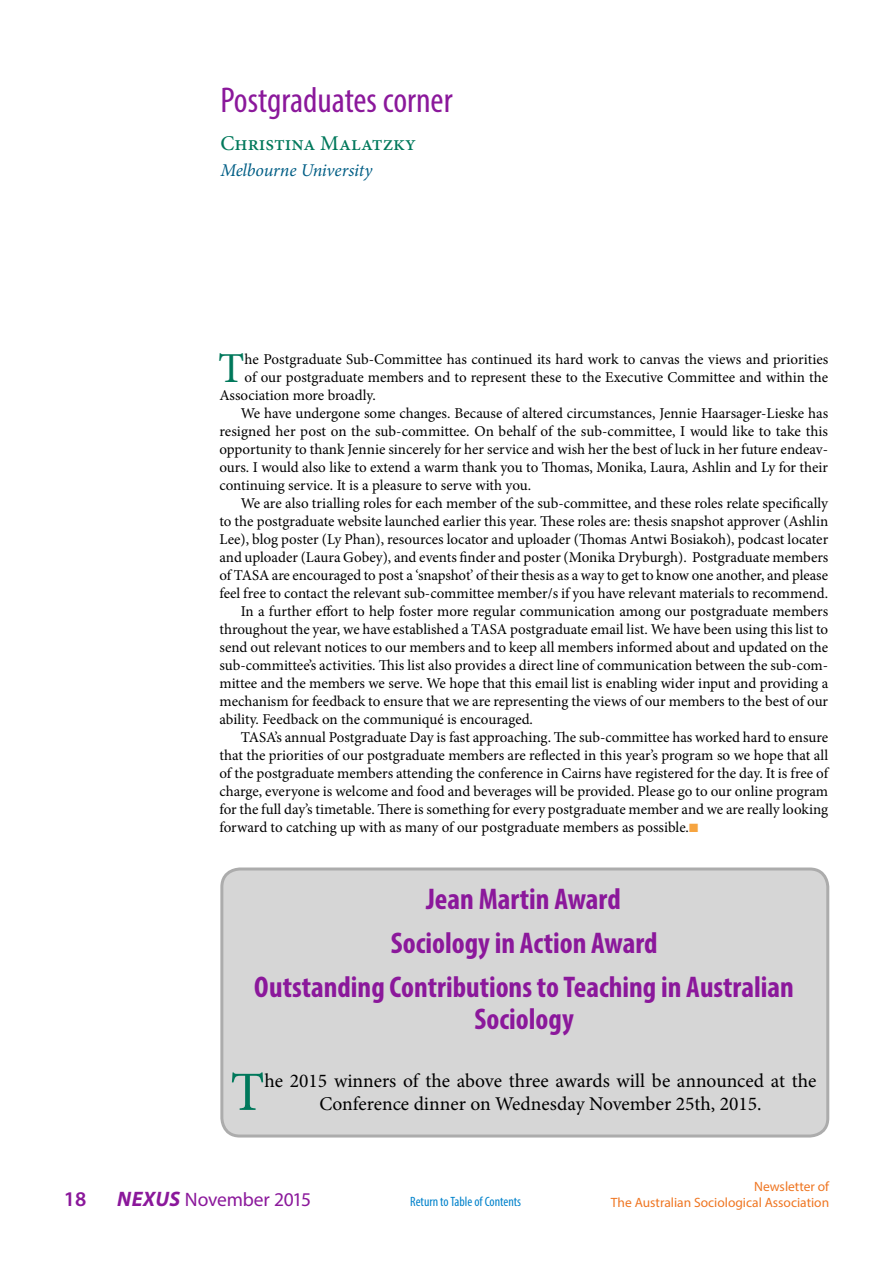
<style>
.page{position:relative;width:893px;height:1263px;background:#fff}
.page>*{position:absolute;margin:0;border:0;box-sizing:border-box;transform-origin:0 0}
.t1{font:55.5px "Minion Pro";color:#00785b}
.Body_text_first{font:42.75px "Minion Pro";color:#00785b}
.Story_header1{font:condensed 36px "Myriad Pro";color:#8b189b}
.Advertisment_Header{font:700 condensed 30px/31.5px "Myriad Pro";color:#8b189b;text-align:center}
.Name{font:500 21px "Minion Pro";color:#00785b}
.t2{font:600 21px "Myriad Pro";color:#8b189b}
.t3{font:19.5px/23.4px "Minion Pro";color:#000;text-align:center}
.t4{font:19.5px "Myriad Pro";letter-spacing:-.015em;color:#8b189b}
.Institution{font:italic 18px "Minion Pro";letter-spacing:-.01em;color:#005e85}
.Body_text{font:15px/18px "Minion Pro";letter-spacing:-.005em;color:#000;text-align:justify}
.Body_text_first-2{font:15px "Minion Pro";color:#000}
.t5{font:13.5px "Myriad Pro";color:#ef7622}
.t6{font:condensed 13.5px "Myriad Pro";color:#0082cb}
.s1{color:#f6a440}
.s2{font-weight:700;font-style:italic;font-size:21px}
</style>
<div class="page">
<div style="left:222px;top:869px;width:606px;height:267px;background:#d6d6d6;border-radius:18px"></div>
<div style="left:220px;top:867px;width:609px;height:270px;border:3px solid #acacac;border-radius:18px"></div>
<p class="Story_header1" style="left:220px;top:78px;width:234px">Postgraduates corner</p>
<p class="Name" style="left:220px;top:129px;width:197px">Christina Malatzky</p>
<p class="Institution" style="left:220px;top:158px;width:153px">Melbourne University</p>
<p class="Body_text_first" style="left:218px;top:340px;width:28px">T</p>
<p class="Body_text_first-2" style="left:245px;top:349px;width:585px">he Postgraduate Sub-Committee has continued its hard work to canvas the views and priorities</p>
<p class="Body_text_first-2" style="left:245px;top:367px;width:585px">of our postgraduate members and to represent these to the Executive Committee and within the</p>
<p class="Body_text_first-2" style="left:219px;top:385px;width:158px">Association more broadly.</p>
<p class="Body_text" style="left:219px;top:404px;width:610px;text-indent:21px">We have undergone some changes. Because of altered circumstances, Jennie Haarsager-Lieske has resigned her post on the sub-committee. On behalf of the sub-committee, I would like to take this opportunity to thank Jennie sincerely for her service and wish her the best of luck in her future endeav&shy;ours. I would also like to extend a warm thank you to Thomas, Monika, Laura, Ashlin and Ly for their continuing service. It is a pleasure to serve with you.</p>
<p class="Body_text" style="left:219px;top:494px;width:610px;text-indent:21px">We are also trialling roles for each member of the sub-committee, and these roles relate specifically to the postgraduate website launched earlier this year. These roles are: thesis snapshot approver (Ashlin Lee), blog poster (Ly Phan), resources locator and uploader (Thomas Antwi Bosiakoh), podcast locater and uploader (Laura Gobey), and events finder and poster (Monika Dryburgh). Postgraduate members of TASA are encouraged to post a ‘snapshot’ of their thesis as a way to get to know one another, and please feel free to contact the relevant sub-committee member/s if you have relevant materials to recommend.</p>
<p class="Body_text" style="left:219px;top:602px;width:610px;text-indent:21px">In a further effort to help foster more regular communication among our postgraduate members throughout the year, we have established a TASA postgraduate email list. We have been using this list to send out relevant notices to our members and to keep all members informed about and updated on the sub-committee’s activities. This list also provides a direct line of communication between the sub-com&shy;mittee and the members we serve. We hope that this email list is enabling wider input and providing a mechanism for feedback to ensure that we are representing the views of our members to the best of our ability. Feedback on the communiqué is encouraged.</p>
<p class="Body_text" style="left:219px;top:728px;width:610px;text-indent:21px">TASA’s annual Postgraduate Day is fast approaching. The sub-committee has worked hard to ensure that the priorities of our postgraduate members are reflected in this year’s program so we hope that all of the postgraduate members attending the conference in Cairns have registered for the day. It is free of charge, everyone is welcome and food and beverages will be provided. Please go to our online program for the full day’s timetable. There is something for every postgraduate member and we are really looking forward to catching up with as many of our postgraduate members as possible.<span class="s1">■</span></p>
<p class="Advertisment_Header" style="left:426px;top:882px;width:196px">Jean Martin Award</p>
<p class="Advertisment_Header" style="left:391px;top:926px;width:268px">Sociology in Action Award</p>
<p class="Advertisment_Header" style="left:254px;top:971px;width:541px">Outstanding Contributions to Teaching in Australian<br>Sociology</p>
<p class="t1" style="left:230px;top:1055px;width:36px">T</p>
<p class="t3" style="left:265px;top:1069px;width:553px">he 2015 winners of the above three awards will be announced at the<br>Conference dinner on Wednesday November 25th, 2015.</p>
<h3 class="t2" style="left:64px;top:1185px;width:24px">18</h3>
<h3 class="t4" style="left:117px;top:1187px;width:195px"><span class="s2">NEXUS</span> November 2015</h3>
<p class="t5" style="left:754px;top:1178px;width:77px">Newsletter of</p>
<p class="t6" style="left:410px;top:1193px;width:112px">Return to Table of Contents</p>
<p class="t5" style="left:611px;top:1194px;width:220px">The Australian Sociological Association</p>
</div>
